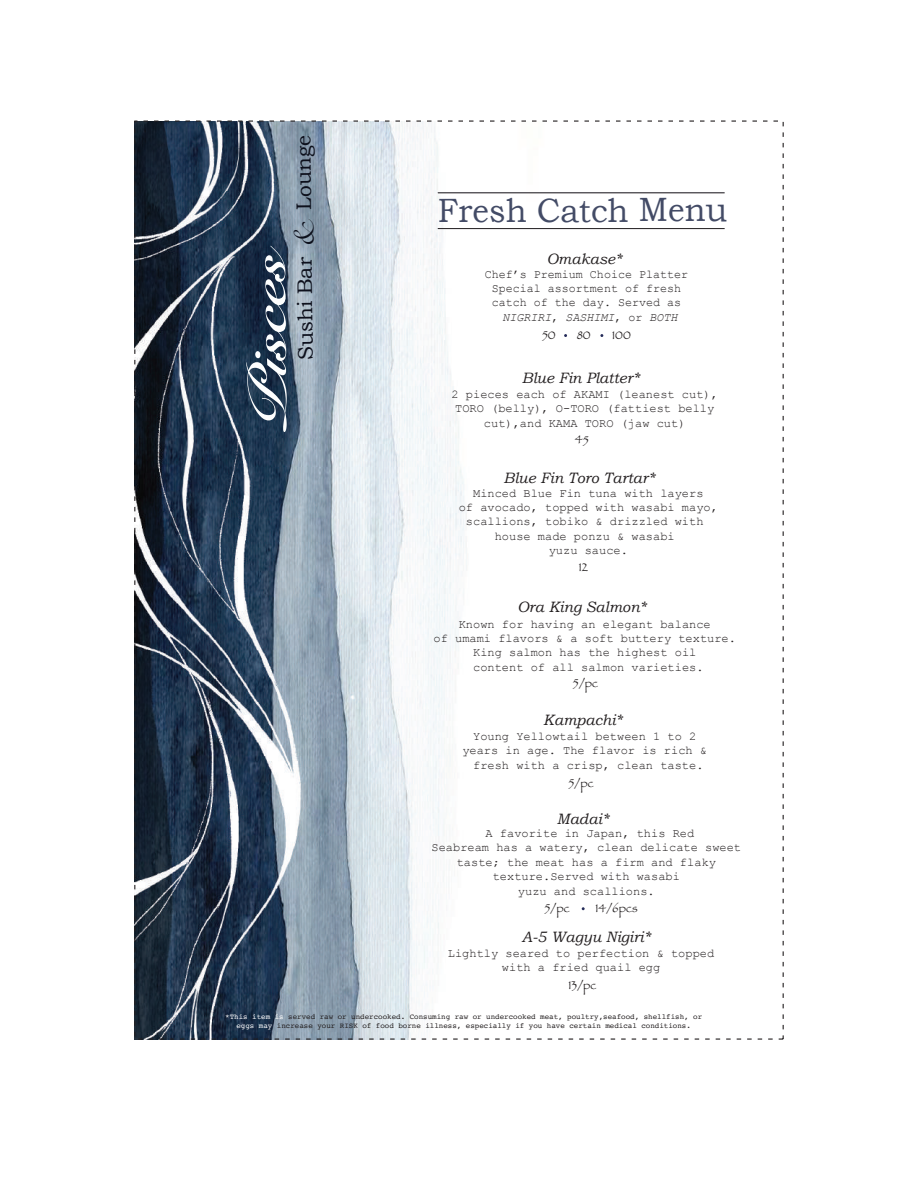
<style>
.page{position:relative;width:918px;height:1188px;background:#fff}
.page>*{position:absolute;margin:0;border:0;box-sizing:border-box;transform-origin:0 0}
.t1{font:700 52.5px "Snell Roundhand";color:#fdfefe;scale:1.27 1}
.t2{font:33.6px "Bookman Old Style";letter-spacing:-.005em;color:#434b66;scale:.95 1}
.t3{font:21px "Bookman Old Style";color:#0d101c}
.t4{font:italic 15px "Bookman Old Style";color:#231f20}
.t5{font:12px/14.4px "Courier New";color:#231f20;text-align:center}
.t6{font:11.85px "Papyrus";color:#231f20}
.t7{font:7.5px/9px "Courier";color:#231f20;text-align:center}
.s1{font-style:italic}
.s2{color:#fff}
</style>
<div class="page">
<img style="left:136px;top:123px;width:589px;height:915px">
<hr style="left:438px;top:192px;width:287px;height:1px;background:#231f20">
<hr style="left:438px;top:228px;width:287px;height:1px;background:#231f20">
<svg style="left:294px;top:219px;width:20px;height:25px"></svg>
<svg style="left:575px;top:436px;width:13px;height:10px"></svg>
<h3 class="t3" style="left:291px;top:210px;width:76px;rotate:-91deg">Lounge</h3>
<h1 class="t1" style="left:224px;top:430px;width:140px;rotate:-91deg">Pisces</h1>
<h3 class="t3" style="left:292px;top:360px;width:105px;rotate:-91deg">Sushi Bar</h3>
<h2 class="t2" style="left:438px;top:188px;width:306px">Fresh Catch Menu</h2>
<p class="t4" style="left:547px;top:249px;width:77px">Omakase*</p>
<p class="t5" style="left:485px;top:266px;width:205px">Chef’s Premium Choice Platter<br>Special assortment of fresh catch of the day. Served as<br><span class="s1">NIGRIRI</span>, <span class="s1">SASHIMI</span>, or <span class="s1">BOTH</span></p>
<p class="t6" style="left:542px;top:328px;width:15px">50</p>
<p class="t6" style="left:577px;top:328px;width:15px">80</p>
<p class="t6" style="left:612px;top:328px;width:20px">100</p>
<p class="t4" style="left:522px;top:368px;width:119px">Blue Fin Platter*</p>
<p class="t5" style="left:452px;top:387px;width:268px">2 pieces each of AKAMI (leanest cut),<br>TORO (belly), O-TORO (fattiest belly cut),and KAMA TORO (jaw cut)</p>
<p class="t4" style="left:504px;top:468px;width:153px">Blue Fin Toro Tartar*</p>
<p class="t5" style="left:473px;top:485px;width:232px">Minced Blue Fin tuna with layers</p>
<p class="t5" style="left:459px;top:500px;width:261px">of avocado, topped with wasabi mayo,</p>
<p class="t5" style="left:466px;top:514px;width:239px">scallions, tobiko &amp; drizzled with</p>
<p class="t5" style="left:495px;top:528px;width:181px">house made ponzu &amp; wasabi</p>
<p class="t5" style="left:549px;top:543px;width:81px">yuzu sauce.</p>
<p class="t6" style="left:579px;top:560px;width:10px">12</p>
<p class="t4" style="left:518px;top:597px;width:130px">Ora King Salmon*</p>
<p class="t5" style="left:459px;top:616px;width:254px">Known for having an elegant balance</p>
<p class="t5" style="left:434px;top:631px;width:304px">of umami flavors &amp; a soft buttery texture.</p>
<p class="t5" style="left:473px;top:645px;width:225px">King salmon has the highest oil</p>
<p class="t5" style="left:473px;top:659px;width:232px">content of all salmon varieties.</p>
<p class="t6" style="left:573px;top:676px;width:27px">5/pc</p>
<p class="t4" style="left:543px;top:710px;width:80px">Kampachi*</p>
<p class="t5" style="left:462px;top:728px;width:246px">Young Yellowtail between 1 to 2 years in age. The flavor is rich &amp; fresh with a crisp, clean taste.</p>
<p class="t6" style="left:568px;top:776px;width:27px">5/pc</p>
<p class="t4" style="left:557px;top:808px;width:53px">Madai*</p>
<p class="t5" style="left:486px;top:826px;width:210px">A favorite in Japan, this Red</p>
<p class="t5" style="left:432px;top:840px;width:311px">Seabream has a watery, clean delicate sweet</p>
<p class="t5" style="left:457px;top:854px;width:261px">taste; the meat has a firm and flaky</p>
<p class="t5" style="left:493px;top:869px;width:189px">texture.Served with wasabi</p>
<p class="t5" style="left:518px;top:883px;width:138px">yuzu and scallions.</p>
<p class="t6" style="left:544px;top:901px;width:27px">5/pc</p>
<p class="t6" style="left:596px;top:901px;width:44px">14/6pcs</p>
<p class="t4" style="left:522px;top:927px;width:130px">A-5 Wagyu Nigiri*</p>
<p class="t5" style="left:448px;top:945px;width:268px">Lightly seared to perfection &amp; topped with a fried quail egg</p>
<p class="t6" style="left:568px;top:978px;width:30px">13/pc</p>
<p class="t7" style="left:225px;top:1012px;width:478px"><span class="s2">*This item is</span> served raw or undercooked. Consuming raw or undercooked meat, poultry,seafood, shellfish, or <span class="s2">eggs may</span> increase your RISK of food borne illness, especially if you have certain medical conditions.</p>
</div>
